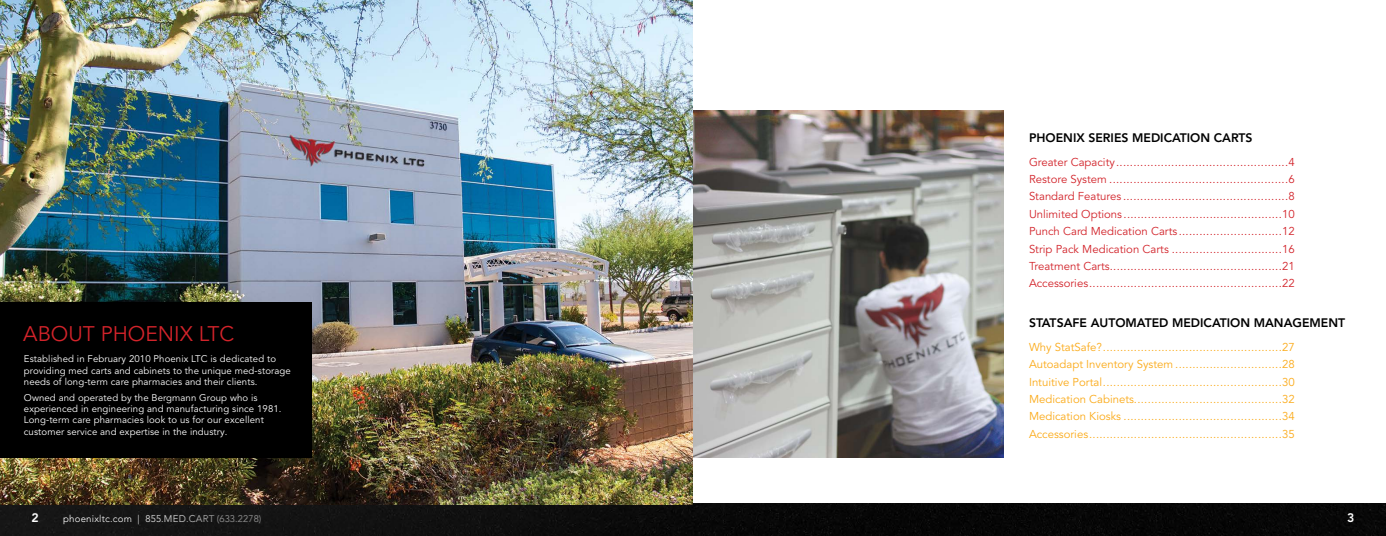
<style>
.page{position:relative;width:1386px;height:536px;background:#fff}
.page>*{position:absolute;margin:0;border:0;box-sizing:border-box;transform-origin:0 0}
.t1{font:21px "Avenir LT Pro";color:#d2232a}
.t2{font:800 12.25px "Avenir LT Pro";color:#000}
.t3{font:800 12.25px "Avenir LT Pro";color:#fff}
.t4{font:11.38px/17.4px "Avenir LT Pro";color:#d2232a;text-align:justify}
.t5{font:11.38px/17.4px "Avenir LT Pro";color:#fbaa19;text-align:justify}
.t6{font:9.62px/11.4px "Avenir LT Pro";letter-spacing:.01em;color:#fff}
.t7{font:300 9.62px "Avenir LT Pro";letter-spacing:.025em;color:#fff}
</style>
<div class="page">
<img style="left:0;top:503px;width:1386px;height:33px">
<div style="left:32px;top:512px;width:6px;height:9px;background:#1b1b1b"></div>
<div style="left:32px;top:513px;width:6px;height:8px;background:#000;opacity:.1"></div>
<div style="left:1348px;top:512px;width:6px;height:8px;background:#060606"></div>
<div style="left:1348px;top:513px;width:6px;height:8px;background:#000;opacity:.1"></div>
<div style="left:64px;top:514px;width:197px;height:10px;background:#141414"></div>
<div style="left:64px;top:514px;width:197px;height:9px;background:#000;opacity:.15"></div>
<img style="left:0;top:0;width:693px;height:504px">
<img style="left:693px;top:110px;width:310px;height:347px">
<div style="left:0;top:302px;width:312px;height:155px;background:#000"></div>
<p class="t2" style="left:1029px;top:130px;width:225px">PHOENIX SERIES MEDICATION CARTS</p>
<h1 class="t1" style="left:23px;top:321px;width:212px">ABOUT PHOENIX LTC</h1>
<p class="t6" style="left:24px;top:353px;width:268px">Established in February 2010 Phoenix LTC is dedicated to providing med carts and cabinets to the unique med-storage needs of long-term care pharmacies and their clients.</p>
<p class="t6" style="left:24px;top:391px;width:259px">Owned and operated by the Bergmann Group who is experienced in engineering and manufacturing since 1981.<br>Long-term care pharmacies look to us for our excellent customer service and expertise in the industry.</p>
<p class="t4" style="left:1029px;top:153px;width:267px">Greater Capacity..................................................4<br>Restore System ....................................................6<br>Standard Features................................................8<br>Unlimited Options..............................................10<br>Punch Card Medication Carts..............................12<br>Strip Pack Medication Carts ................................16<br>Treatment Carts..................................................21<br>Accessories........................................................22</p>
<p class="t2" style="left:1029px;top:315px;width:318px">STATSAFE AUTOMATED MEDICATION MANAGEMENT</p>
<p class="t5" style="left:1029px;top:338px;width:267px">Why StatSafe?....................................................27<br>Autoadapt Inventory System ...............................28<br>Intuitive Portal....................................................30<br>Medication Cabinets...........................................32<br>Medication Kiosks ..............................................34<br>Accessories........................................................35</p>
<p class="t3" style="left:32px;top:510px;width:9px">2</p>
<p class="t7" style="left:63px;top:512px;width:200px">phoenixltc.com | 855.MED.CART (633.2278)</p>
<p class="t3" style="left:1347px;top:510px;width:9px">3</p>
</div>
